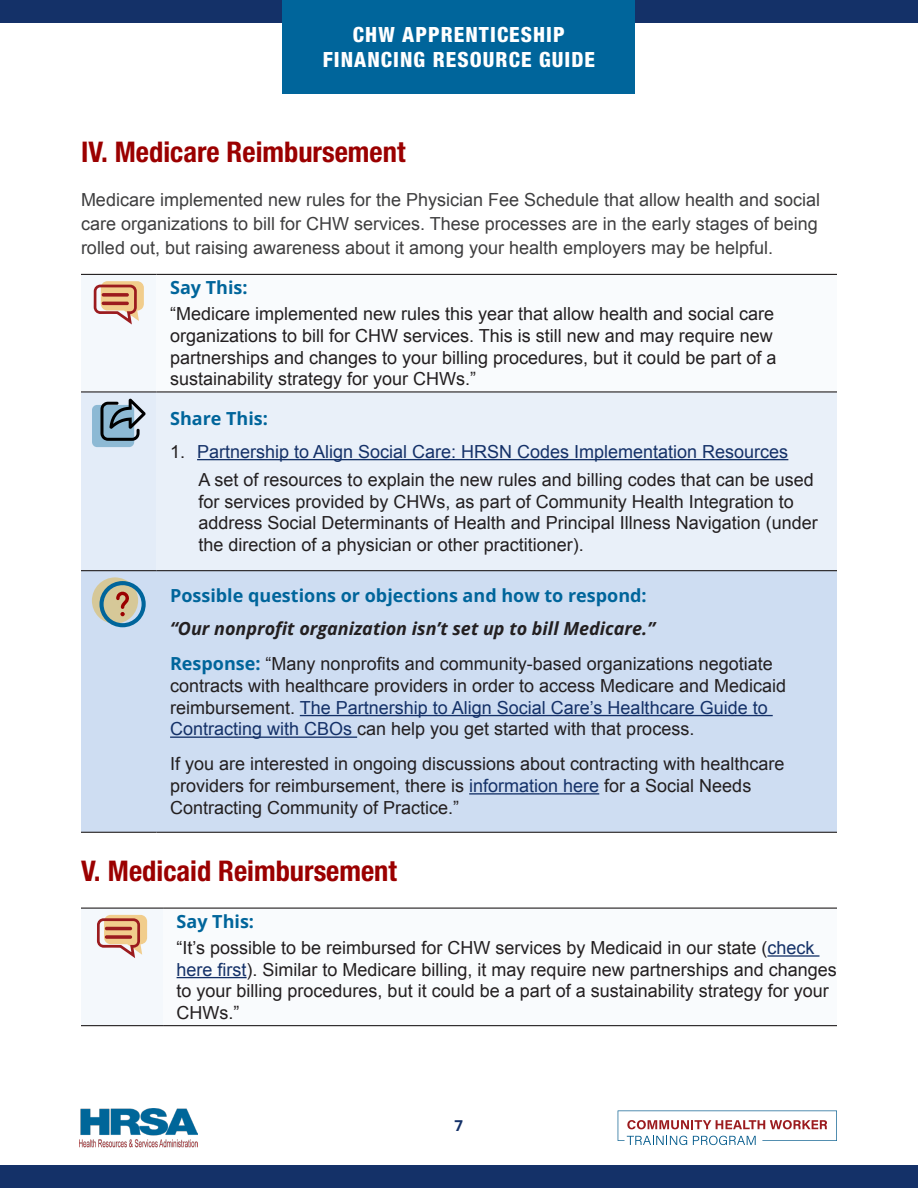
<style>
.page{position:relative;width:918px;height:1188px;background:#fff}
.page>*{position:absolute;margin:0;border:0;box-sizing:border-box;transform-origin:0 0}
.Heading_1{font:700 condensed 28.5px "Phvxrf Helvetica Neue LT Std";color:#9b0000}
.t1{font:800 condensed 21px/25.5px "Qtlndh Helvetica Neue LT Std";letter-spacing:.05em;color:#fff;text-align:center}
.t2{font:18px/21.6px "Gbqwfx Arial";color:#231f20}
.t3{font:18px/21.6px "Tjqslw Arial";color:#231f20}
.t4{font:18px/24px "Gbqwfx Arial";color:#3e3e3f}
.t5{font:700 18px "Mykgpf Open Sans";color:#00659b}
.t6{font:italic 700 18px "Pgxnlt Open Sans";color:#231f20}
.t7{font:700 15px "Mykgpf Open Sans";color:#143168}
.s1{font-family:"Tjqslw Arial"}
.s2{font-family:"Gbqwfx Arial";color:#143168}
.s3{font-family:"Gbqwfx Arial"}
.s4{font-family:"Mykgpf Open Sans";font-weight:700;color:#00659b}
.s5{color:#143168}
.s6{font-family:"Tjqslw Arial";color:#143168}
</style>
<div class="page">
<svg style="left:618px;top:1111px;width:219px;height:34px"></svg>
<img style="left:80px;top:1108px;width:117px;height:39px">
<div style="left:0;top:0;width:918px;height:22px;background:#143168"></div>
<div style="left:0;top:1166px;width:918px;height:22px;background:#143168"></div>
<div style="left:283px;top:0;width:352px;height:94px;background:#00659b"></div>
<div style="left:81px;top:274px;width:76px;height:118px;background:#f4f8fc"></div>
<div style="left:157px;top:274px;width:680px;height:118px;background:#f9fbfd"></div>
<div style="left:81px;top:392px;width:76px;height:179px;background:#e3ecf8"></div>
<div style="left:157px;top:392px;width:680px;height:179px;background:#e9f0f9"></div>
<div style="left:81px;top:571px;width:76px;height:261px;background:#ceddf2"></div>
<div style="left:157px;top:571px;width:680px;height:261px;background:#ceddf2"></div>
<hr style="left:157px;top:832px;width:680px;height:1px;background:#231f20">
<hr style="left:157px;top:391px;width:680px;height:2px;background:#231f20">
<hr style="left:157px;top:570px;width:680px;height:1px;background:#231f20">
<hr style="left:81px;top:274px;width:76px;height:1px;background:#231f20">
<hr style="left:157px;top:274px;width:680px;height:1px;background:#231f20">
<hr style="left:81px;top:391px;width:76px;height:2px;background:#231f20">
<hr style="left:81px;top:570px;width:76px;height:1px;background:#231f20">
<hr style="left:81px;top:832px;width:76px;height:1px;background:#231f20">
<svg style="left:94px;top:281px;width:50px;height:43px"></svg>
<div style="left:92px;top:405px;width:42px;height:42px;background:#8db9d4;border-radius:5px"></div>
<svg style="left:100px;top:399px;width:46px;height:42px"></svg>
<hr style="left:197px;top:459px;width:591px;height:1px;background:#143168">
<svg style="left:92px;top:577px;width:54px;height:50px"></svg>
<hr style="left:300px;top:715px;width:473px;height:1px;background:#143168">
<hr style="left:170px;top:737px;width:187px;height:1px;background:#143168">
<hr style="left:469px;top:793px;width:130px;height:2px;background:#143168">
<div style="left:81px;top:908px;width:82px;height:118px;background:#f4f8fc"></div>
<div style="left:163px;top:908px;width:674px;height:118px;background:#f9fbfd"></div>
<hr style="left:163px;top:1025px;width:674px;height:1px;background:#231f20">
<hr style="left:81px;top:908px;width:82px;height:1px;background:#231f20">
<hr style="left:163px;top:908px;width:674px;height:1px;background:#231f20">
<hr style="left:81px;top:1025px;width:82px;height:1px;background:#231f20">
<svg style="left:97px;top:915px;width:50px;height:43px"></svg>
<hr style="left:767px;top:955px;width:52px;height:2px;background:#143168">
<hr style="left:177px;top:977px;width:70px;height:1px;background:#143168">
<p class="t1" style="left:323px;top:21px;width:274px">CHW APPRENTICESHIP<br>FINANCING RESOURCE GUIDE</p>
<h2 class="Heading_1" style="left:81px;top:135px;width:326px">IV. Medicare Reimbursement</h2>
<p class="t4" style="left:81px;top:188px;width:741px">Medicare implemented new rules for the Physician Fee Schedule that allow health and social care organizations to bill for CHW services. These processes are in the early stages of being <span class="s1">rolled out, but raising awareness about it among your health employers may be helpful.</span></p>
<p class="t5" style="left:170px;top:275px;width:79px">Say This:</p>
<p class="t2" style="left:170px;top:303px;width:608px">“Medicare implemented new rules this year that allow health and social care organizations to bill for CHW services. This is still new and may require new <span class="s1">partnerships and changes to your billing procedures, but it could be part of a </span>sustainability strategy for your CHWs.”</p>
<p class="t5" style="left:170px;top:406px;width:99px">Share This:</p>
<p class="t3" style="left:199px;top:437px;width:617px;line-height:28.3px;text-indent:-28px">1. <span class="s2">Partnership to Align Social Care: HRSN Codes Implementation Resources<br></span>A set of resources to explain the new rules and billing codes that can be used</p>
<p class="t3" style="left:199px;top:491px;width:621px">for services provided by CHWs, as part of Community Health Integration to <span class="s3">address Social Determinants of Health and Principal Illness Navigation (under </span>the direction of a physician or other practitioner).</p>
<p class="t5" style="left:170px;top:583px;width:478px">Possible questions or objections and how to respond:</p>
<p class="t6" style="left:170px;top:616px;width:487px">“Our nonprofit organization isn’t set up to bill Medicare.”</p>
<p class="t2" style="left:170px;top:654px;width:618px"><span class="s4">Response:</span> “Many nonprofits and community-based organizations negotiate contracts with healthcare providers in order to access Medicare and Medicaid <span class="s1">reimbursement.</span> <span class="s5">The Partnership to Align Social Care’s Healthcare Guide to Contracting with CBOs</span> <span class="s1">can help you get started with that process.</span></p>
<p class="t3" style="left:170px;top:753px;width:616px">If you are interested in ongoing discussions about contracting with healthcare providers for reimbursement, there is <span class="s5">information here</span> for a Social Needs<br><span class="s3">Contracting Community of Practice.”</span></p>
<h2 class="Heading_1" style="left:81px;top:854px;width:318px">V. Medicaid Reimbursement</h2>
<p class="t5" style="left:177px;top:909px;width:79px">Say This:</p>
<p class="t2" style="left:177px;top:937px;width:662px">“It’s possible to be reimbursed for CHW services by Medicaid in our state (<span class="s6">check </span><span class="s5">here first</span>). Similar to Medicare billing, it may require new partnerships and changes <span class="s1">to your billing procedures, but it could be a part of a sustainability strategy for your </span>CHWs.”</p>
<p class="t7" style="left:455px;top:1115px;width:10px">7</p>
</div>
